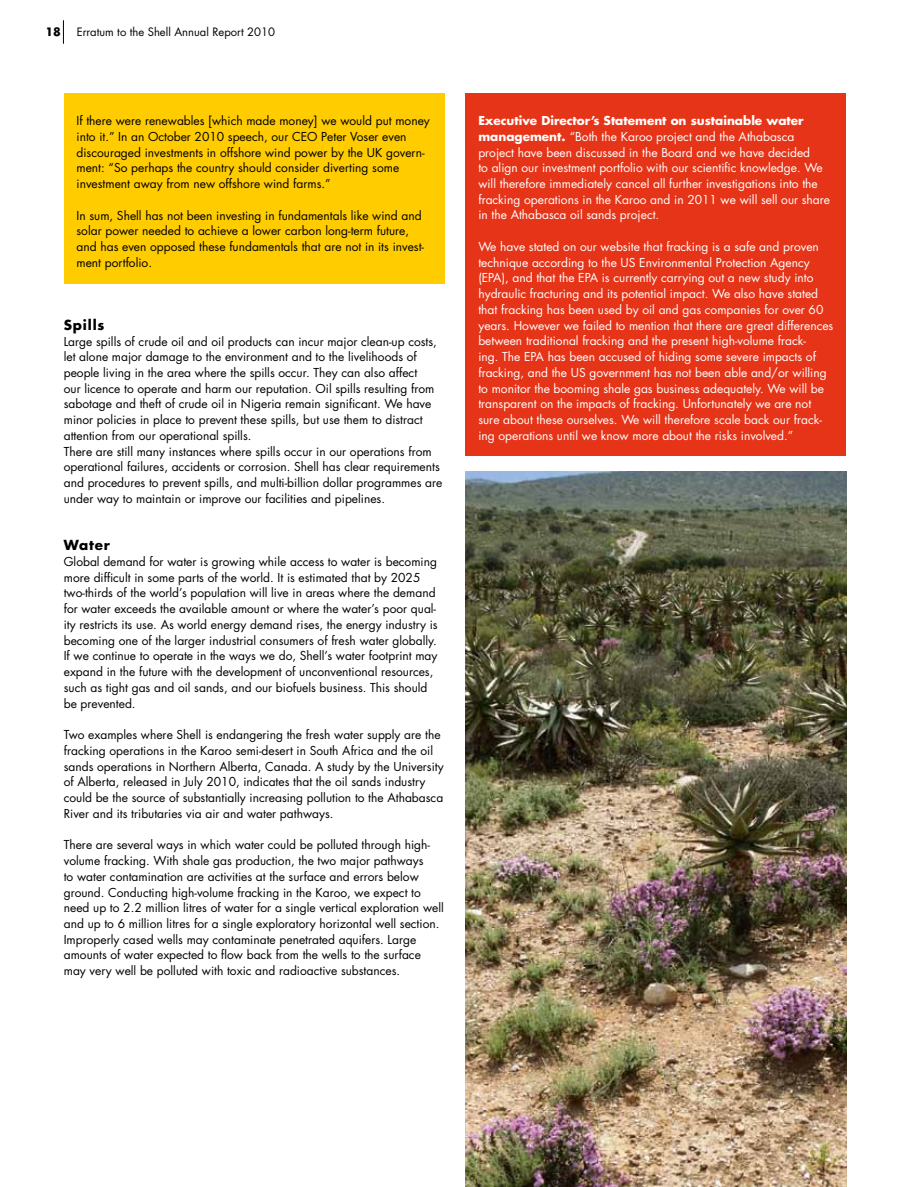
<style>
.page{position:relative;width:910px;height:1187px;background:#fff}
.page>*{position:absolute;margin:0;border:0;box-sizing:border-box;transform-origin:0 0}
.t1{font:700 13.5px "Futura Std";letter-spacing:.06em;color:#000}
.t2{font:12px/15.8px "Futura Std";color:#000}
.t3{font:12px/15.8px "Futura Std";color:#fff}
.t4{font:11.25px "Futura Std";color:#000}
.t5{font:700 11.25px "Futura Std";color:#000}
.s1{font-weight:700}
</style>
<div class="page">
<div style="left:64px;top:94px;width:380px;height:189px;background:#fc0"></div>
<div style="left:466px;top:94px;width:380px;height:361px;background:#e63418"></div>
<img style="left:466px;top:471px;width:381px;height:715px">
<svg style="left:63px;top:21px;width:1px;height:22px"></svg>
<p class="t5" style="left:45px;top:24px;width:17px">18</p>
<p class="t4" style="left:77px;top:25px;width:200px">Erratum to the Shell Annual Report 2010</p>
<p class="t2" style="left:77px;top:113px;width:355px">If there were renewables [which made money] we would put money into it.” I n an October 2010 speech, our CEO</p>
<p class="t2" style="left:77px;top:129px;width:349px;text-indent:245px">Peter Voser even discouraged investments in offshore wind power by the UK govern&shy;ment: “So perhaps the country should consider diverting some investment away from new offshore wind farms.”</p>
<p class="t2" style="left:77px;top:207px;width:349px">In sum, Shell has not been investing in fundamentals like wind and solar power needed to achieve a lower carbon long-term future, and has even opposed these fundamentals that are not in its invest&shy;ment portfolio.</p>
<p class="t1" style="left:64px;top:316px;width:42px">Spills</p>
<p class="t2" style="left:64px;top:333px;width:380px">Large spills of crude oil and oil products can incur major clean-up costs, let alone major damage to the environment and to the livelihoods of people living in the area where the spills occur. They can also affect<br>our licence to operate and harm our reputation. Oil spills resulting from sabotage and theft of crude oil in N igeria remain significant. We have minor policies in place to prevent these spills, but use them to distract attention from our operational spills.<br>There are still many instances where spills occur in our operations from operational failures, accidents or corrosion. Shell has clear requirements and procedures to prevent spills, and multi-billion dollar programmes are under way to maintain or improve our facilities and pipelines.</p>
<p class="t1" style="left:64px;top:536px;width:48px">Water</p>
<p class="t2" style="left:64px;top:553px;width:375px">Global demand for water is growing while access to water is becoming more difficult in some parts of the world. It is estimated that by 2025 two-thirds of the world’s population will live in areas where the demand for water exceeds the available amount or where the water’s poor qual&shy;ity restricts its use. As world energy demand rises, the energy industry is becoming one of the larger industrial consumers of fresh water globally.<br>If we continue to operate in the ways we do, Shell’s water footprint may expand in the future with the development of unconventional resources, such as tight gas and oil sands, and our biofuels business. This should be prevented.</p>
<p class="t2" style="left:64px;top:727px;width:381px">Two examples where Shell is endangering the fresh water supply are the fracking operations in the Karoo semi-desert in South Africa and the oil sands operations in Northern Alberta, Canada. A study by the University of Alberta, released in July 2010, indicates that the oil sands industry could be the source of substantially increasing pollution to the Athabasca River and its tributaries via air and water pathways.</p>
<p class="t2" style="left:64px;top:837px;width:381px">There are several ways in which water could be polluted through high&shy;volume fracking. With shale gas production, the two major pathways<br>to water contamination are activities at the surface and errors below ground. Conducting high-volume fracking in the Karoo, we expect to need up to 2.2 million litres of water for a single vertical exploration well and up to 6 million litres for a single exploratory horizontal well section.<br>Improperly cased wells may contaminate penetrated aquifers. Large amounts of water expected to flow back from the wells to the surface may very well be polluted with toxic and radioactive substances.</p>
<p class="t3" style="left:478px;top:113px;width:353px"><span class="s1">Executive Director’s Statement on sustainable water management.</span> “Both the Karoo project and the Athabasca project have been discussed in the Board and we have decided<br>to align our investment portfolio with our scientific knowledge. We will therefore immediately cancel all further investigations into the fracking operations in the Karoo and in 2011 we will sell our share in the Athabasca oil sands project.</p>
<p class="t3" style="left:478px;top:239px;width:342px">We have stated on our website that fracking is a safe and proven technique according to the US Environmental Protection Agency (EPA), and that the EPA</p>
<p class="t3" style="left:478px;top:270px;width:356px;text-indent:123px">is currently carrying out a new study into hydraulic fracturing and its potential impact. We also have stated that fracking has been used by oil and gas companies for over 60 years. However we failed to mention that there are great differences between traditional fracking and the present high-volume frack-<br>ing. The EPA</p>
<p class="t3" style="left:478px;top:349px;width:350px;text-indent:69px">has been accused of hiding some severe impacts of fracking, and the US government has not been able and/or willing to monitor the booming shale gas business adequately. We will be transparent on the impacts of fracking. Unfortunately we are not sure about these ourselves. We will therefore scale back our frack&shy;ing operations until we know more about the risks involved.”</p>
</div>
